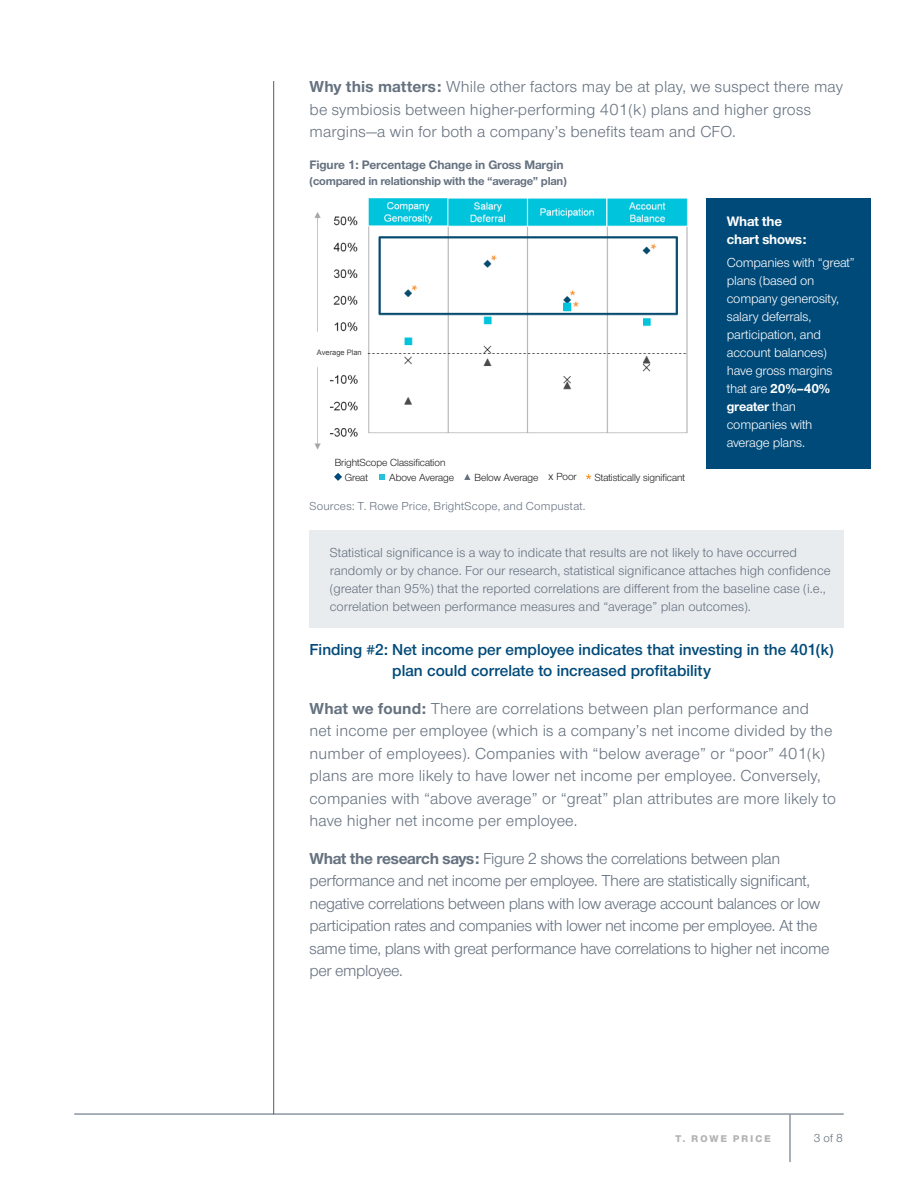
<style>
.page{position:relative;width:918px;height:1188px;background:#fff}
.page>*{position:absolute;margin:0;border:0;box-sizing:border-box;transform-origin:0 0}
.t1{font:16.5px/22.5px "Nimbus Sans Novus";color:#65717f}
.t2{font:16.5px/22.5px "Nimbus Sans Novus";letter-spacing:-.02em;color:#65717f}
.t3{font:600 16.5px/21px "Nimbus Sans Novus";color:#004a79}
.t4{font:700 14.25px/18px "Nimbus Sans Novus";letter-spacing:-.015em;color:#fff}
.t5{font:13.5px/18px "Nimbus Sans Novus";color:#65717f}
.t6{font:13.5px/18px "Nimbus Sans Novus";letter-spacing:-.015em;color:#fff}
.t7{font:700 12.75px "Nimbus Sans Novus";letter-spacing:-.01em;color:#65717f}
.t8{font:12px "Nimbus Sans Novus";letter-spacing:.015em;color:#65717f}
.t9{font:700 12px "Nimbus Sans Novus";letter-spacing:-.02em;color:#65717f}
.t10{font:500 11.7px "Nimbus Sans Novus";color:#231f20}
.t11{font:10.65px "Nimbus Sans Novus D";color:#231f20}
.t12{font:800 10.2px "Nimbus Sans Novus D";letter-spacing:.21em;color:#b2b2b3}
.t13{font:500 8.4px "Nimbus Sans Novus";color:#231f20}
.t14{font:7.5px "Arial";color:#3e3e3f}
.s1{font-weight:700}
</style>
<div class="page">
<hr style="left:74px;top:1113px;width:770px;height:2px;background:#65717f">
<hr style="left:789px;top:1115px;width:2px;height:47px;background:#65717f">
<div style="left:310px;top:531px;width:534px;height:97px;background:#e9ecef"></div>
<img style="left:314px;top:198px;width:374px;height:252px">
<hr style="left:273px;top:81px;width:1px;height:1034px;background:#65717f">
<div style="left:707px;top:199px;width:164px;height:270px;background:#004a79"></div>
<svg style="left:380px;top:474px;width:5px;height:6px"></svg>
<svg style="left:334px;top:473px;width:8px;height:8px"></svg>
<svg style="left:586px;top:474px;width:5px;height:5px"></svg>
<svg style="left:464px;top:474px;width:6px;height:6px"></svg>
<div style="left:313px;top:343px;width:53px;height:20px;background:#fff"></div>
<p class="t1" style="left:310px;top:75px;width:535px"><span class="s1">Why this matters:</span> While other factors may be at play, we suspect there may be symbiosis between higher-performing 401(k) plans and higher gross margins—a win for both a company’s benefits team and CFO.</p>
<p class="t7" style="left:310px;top:156px;width:256px">Figure 1: Percentage Change in Gross Margin</p>
<p class="t9" style="left:310px;top:173px;width:259px">(compared in relationship with the “average” plan)</p>
<p class="t14" style="left:317px;top:348px;width:46px">Average Plan</p>
<p class="t10" style="left:333px;top:348px;width:24px">Plan</p>
<p class="t11" style="left:335px;top:456px;width:112px">BrightScope Classification</p>
<p class="t11" style="left:345px;top:471px;width:25px">Great</p>
<p class="t11" style="left:389px;top:471px;width:66px">Above Average</p>
<p class="t11" style="left:475px;top:471px;width:65px">Below Average</p>
<p class="t11" style="left:557px;top:471px;width:22px">Poor</p>
<p class="t11" style="left:595px;top:471px;width:92px">Statistically significant</p>
<p class="t13" style="left:549px;top:471px;width:6px">X</p>
<p class="t8" style="left:310px;top:498px;width:278px">Sources: T. Rowe Price, BrightScope, and Compustat.</p>
<p class="t4" style="left:727px;top:212px;width:81px">What the chart shows:</p>
<p class="t6" style="left:727px;top:253px;width:130px">Companies with “great” plans (based on company generosity, salary deferrals, participation, and account balances) have gross margins that are <span class="s1">20%–40% greater</span> than companies with average plans.</p>
<p class="t5" style="left:330px;top:543px;width:502px">Statistical significance is a way to indicate that results are not likely to have occurred randomly or by chance. For our research, statistical significance attaches high confidence (greater than 95%) that the reported correlations are different from the baseline case (i.e., correlation between performance measures and “average” plan outcomes).</p>
<p class="t3" style="left:392px;top:639px;width:443px;text-indent:-83px">Finding #2: Net income per employee indicates that investing in the 401(k) plan could correlate to increased profitability</p>
<p class="t1" style="left:310px;top:697px;width:528px"><span class="s1">What we found:</span> There are correlations between plan performance and<br>net income per employee (which is a company’s net income divided by the number of employees). Companies with “below average” or “poor” 401(k) plans are more likely to have lower net income per employee. Conversely, companies with “above average” or “great” plan attributes are more likely to have higher net income per employee.</p>
<p class="t2" style="left:310px;top:847px;width:521px"><span class="s1">What the research says:</span> Figure 2 shows the correlations between plan performance and net income per employee. There are statistically significant, negative correlations between plans with low average account balances or low participation rates and companies with lower net income per employee. At the same time, plans with great performance have correlations to higher net income per employee.</p>
<p class="t12" style="left:675px;top:1133px;width:97px">T. ROWE PRICE</p>
<p class="t8" style="left:814px;top:1130px;width:31px">3 of 8</p>
</div>
